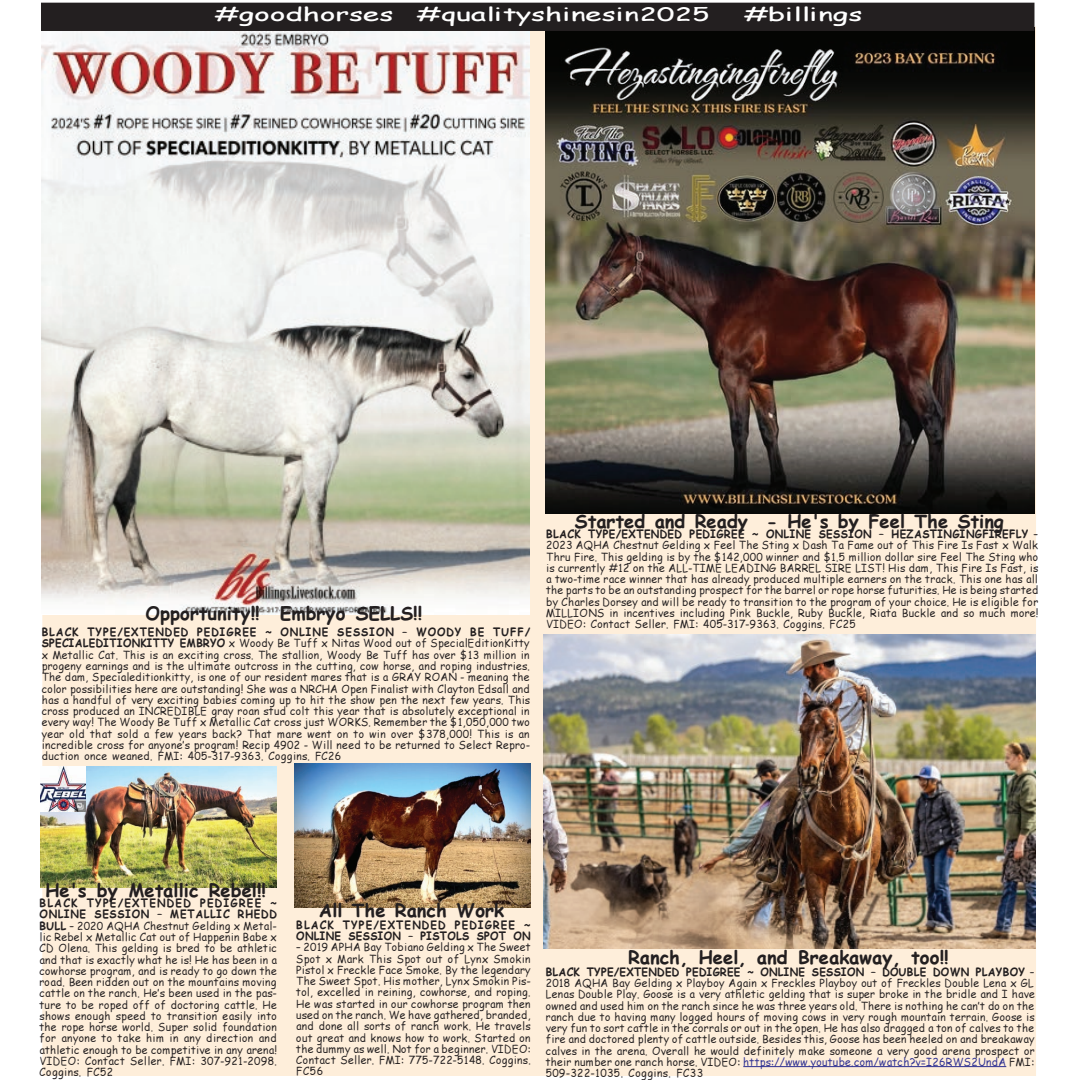
<style>
.page{position:relative;width:1080px;height:1080px;background:#fff}
.page>*{position:absolute;margin:0;border:0;box-sizing:border-box;transform-origin:0 0}
.t1{font:18.6px "TT111 C6 O00";color:#231f20}
.t2{font:18.6px "TT111 CFO00";letter-spacing:.005em;color:#fff;scale:1.57 1}
.t3{font:11.25px/11.2px "TT111 E5 O00";letter-spacing:.03em;color:#231f20;text-align:justify;scale:.95 1}
.t4{font:11.25px "TT111 E3 O00";letter-spacing:.03em;color:#231f20;scale:.95 1}
.t5{font:11.25px/11.2px "TT111 E3 O00";letter-spacing:.06em;color:#231f20;scale:.95 1}
.t6{font:11.25px/11.2px "TT111 E3 O00";letter-spacing:.065em;color:#231f20;scale:.95 1}
.t7{font:11.25px "TT111 E3 O00";letter-spacing:.09em;color:#231f20;scale:.95 1}
.s1{font-family:"TT111 E3 O00"}
.s2{font-family:"TT111 E5 O00"}
.s3{color:#2e3092}
</style>
<div class="page">
<div style="left:42px;top:26px;width:995px;height:1051px;background:#feeeda"></div>
<img style="left:546px;top:31px;width:488px;height:482px">
<div style="left:42px;top:3px;width:992px;height:27px;background:#231f20"></div>
<div style="left:41px;top:3px;width:993px;height:28px;border:1px solid #231f20"></div>
<img style="left:42px;top:31px;width:488px;height:584px">
<hr style="left:743px;top:1066px;width:263px;height:1px;background:#2e3092">
<img style="left:543px;top:635px;width:493px;height:313px">
<img style="left:41px;top:766px;width:236px;height:121px">
<img style="left:295px;top:763px;width:236px;height:144px">
<img style="left:41px;top:767px;width:45px;height:45px">
<h1 class="t2" style="left:214px;top:3px;width:317px">#goodhorses #qualityshinesin2025</h1>
<h1 class="t2" style="left:744px;top:3px;width:77px">#billings</h1>
<h1 class="t1" style="left:146px;top:603px;width:278px">Opportunity!! Embryo SELLS!!</h1>
<p class="t7" style="left:42px;top:626px;width:516px">BLACK TYPE/EXTENDED PEDIGREE ~ ONLINE SESSION – WOODY BE TUFF/</p>
<p class="t3" style="left:42px;top:638px;width:516px"><span class="s1">SPECIALEDITIONKITTY EMBRYO</span> x Woody Be Tuff x Nitas Wood out of SpecialEditionKitty x Metallic Cat. This is an exciting cross. The stallion, Woody Be Tuff has over $13 million in progeny earnings and is the ultimate outcross in the cutting, cow horse, and roping industries.<br>The dam, Specialeditionkitty, is one of our resident mares that is a GRAY ROAN - meaning the color possibilities here are outstanding! She was a NRCHA Open Finalist with Clayton Edsall and has a handful of very exciting babies coming up to hit the show pen the next few years. This cross produced an INCREDIBLE gray roan stud colt this year that is absolutely exceptional in every way! The Woody Be Tuff x Metallic Cat cross just WORKS. Remember the $1,050,000 two year old that sold a few years back? That mare went on to win over $378,000! This is an incredible cross for anyone’s program! Recip 4902 - Will need to be returned to Select Repro&shy;duction once weaned. FMI: 405-317-9363. Coggins. FC26</p>
<h1 class="t1" style="left:575px;top:511px;width:430px">Started and Ready - He's by Feel The Sting</h1>
<p class="t4" style="left:546px;top:528px;width:519px">BLACK TYPE/EXTENDED PEDIGREE ~ ONLINE SESSION – HEZASTINGINGFIREFLY <span class="s2">–</span></p>
<p class="t3" style="left:546px;top:540px;width:520px">2023 AQHA Chestnut Gelding x Feel The Sting x Dash Ta Fame out of This Fire Is Fast x Walk Thru Fire. This gelding is by the $142,000 winner and $1.5 million dollar sire Feel The Sting who is currently #12 on the ALL-TIME LEADING BARREL SIRE LIST! His dam, This Fire Is Fast, is a two-time race winner that has already produced multiple earners on the track. This one has all the parts to be an outstanding prospect for the barrel or rope horse futurities. He is being started by Charles Dorsey and will be ready to transition to the program of your choice. He is eligible for MILLIONS in incentives including Pink Buckle, Ruby Buckle, Riata Buckle and so much more!<br>VIDEO: Contact Seller. FMI: 405-317-9363. Coggins. FC25</p>
<h1 class="t1" style="left:45px;top:879px;width:222px">He's by Metallic Rebel!!</h1>
<p class="t5" style="left:40px;top:898px;width:251px">BLACK TYPE/EXTENDED PEDIGREE ~<br>ONLINE SESSION – METALLIC RHEDD</p>
<p class="t3" style="left:40px;top:920px;width:251px"><span class="s1">BULL</span> – 2020 AQHA Chestnut Gelding x Metal&shy;lic Rebel x Metallic Cat out of Happenin Babe x CD Olena. This gelding is bred to be athletic and that is exactly what he is! He has been in a cowhorse program, and is ready to go down the road. Been ridden out on the mountains moving cattle on the ranch. He’s been used in the pas&shy;ture to be roped off of doctoring cattle. He shows enough speed to transition easily into the rope horse world. Super solid foundation for anyone to take him in any direction and athletic enough to be competitive in any arena!<br>VIDEO: Contact Seller. FMI: 307-921-2098.<br>Coggins. FC52</p>
<p class="t6" style="left:296px;top:919px;width:248px">BLACK TYPE/EXTENDED PEDIGREE ~<br>ONLINE SESSION – PISTOLS SPOT ON</p>
<h1 class="t1" style="left:319px;top:900px;width:187px">All The Ranch Work</h1>
<p class="t3" style="left:296px;top:942px;width:248px">– 2019 APHA Bay Tobiano Gelding x The Sweet Spot x Mark This Spot out of Lynx Smokin Pistol x Freckle Face Smoke. By the legendary The Sweet Spot. His mother, Lynx Smokin Pis&shy;tol, excelled in reining, cowhorse, and roping.<br>He was started in our cowhorse program then used on the ranch. We have gathered, branded, and done all sorts of ranch work. He travels out great and knows how to work. Started on the dummy as well. Not for a beginner. VIDEO:<br>Contact Seller. FMI: 775-722-5148. Coggins.<br>FC56</p>
<h1 class="t1" style="left:628px;top:946px;width:322px">Ranch, Heel, and Breakaway, too!!</h1>
<p class="t4" style="left:546px;top:965px;width:516px">BLACK TYPE/EXTENDED PEDIGREE ~ ONLINE SESSION – DOUBLE DOWN PLAYBOY <span class="s2">–</span></p>
<p class="t3" style="left:546px;top:978px;width:516px">2018 AQHA Bay Gelding x Playboy Again x Freckles Playboy out of Freckles Double Lena x GL Lenas Double Play. Goose is a very athletic gelding that is super broke in the bridle and I have owned and used him on the ranch since he was three years old. There is nothing he can’t do on the ranch due to having many logged hours of moving cows in very rough mountain terrain. Goose is very fun to sort cattle in the corrals or out in the open. He has also dragged a ton of calves to the fire and doctored plenty of cattle outside. Besides this, Goose has been heeled on and breakaway calves in the arena. Overall he would definitely make someone a very good arena prospect or their number one ranch horse. VIDEO: <span class="s3">https://www.youtube.com/watch?v=I26RWS2UndA</span> FMI:<br>509-322-1035. Coggins. FC33</p>
</div>
